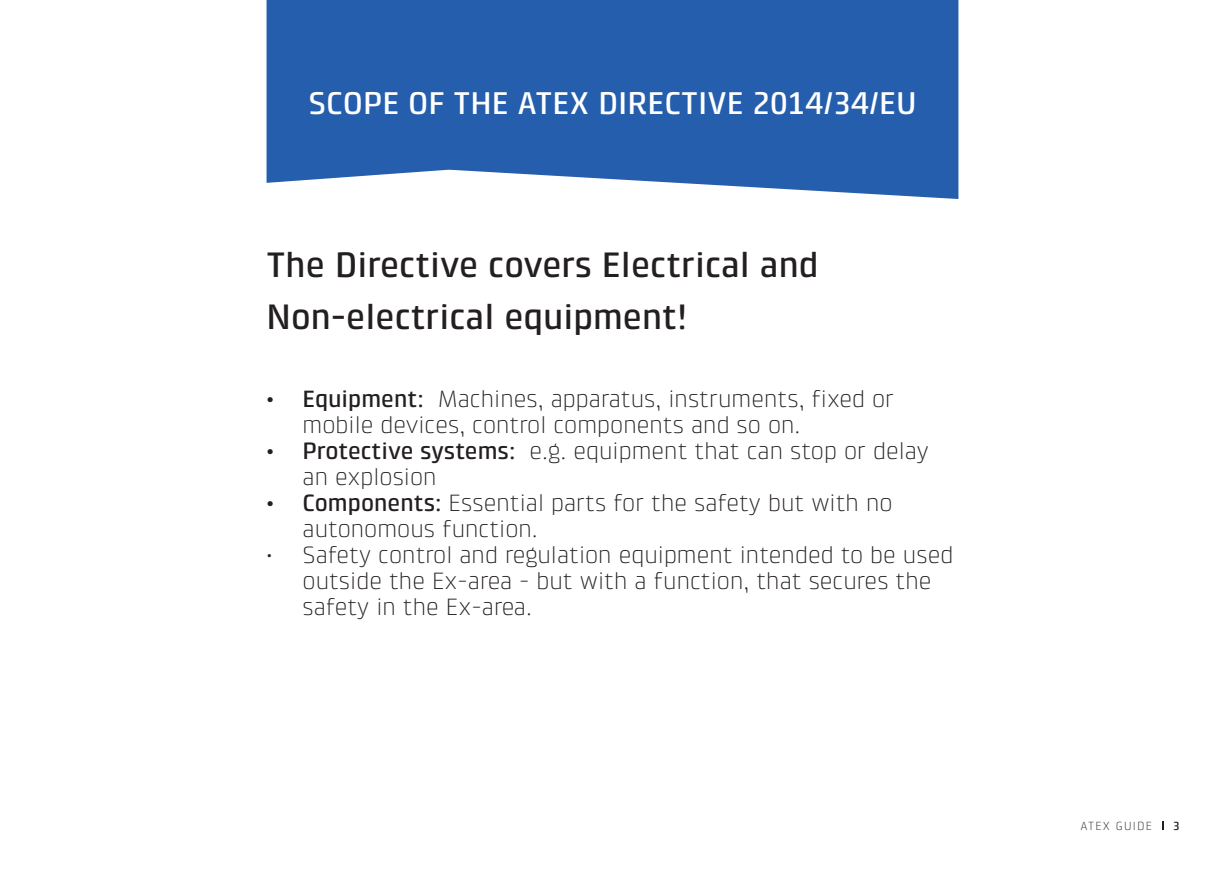
<style>
.page{position:relative;width:1225px;height:876px;background:#fff}
.page>*{position:absolute;margin:0;border:0;box-sizing:border-box;transform-origin:0 0}
.t1{font:500 36px/52px "Klint Pro";color:#231f20}
.t2{font:500 32px "Klint Pro";color:#fff}
.t3{font:300 24px/26px "Klint Pro";color:#231f20}
.t4{font:300 12px "Klint Pro";letter-spacing:.1em;color:#231f20}
.t5{font:500 12px "Klint Pro";color:#231f20}
.s1{font-weight:500}
</style>
<div class="page">
<svg style="left:266px;top:0;width:692px;height:199px;background:#366bb3"></svg>
<h2 class="t2" style="left:308px;top:85px;width:609px">SCOPE OF THE ATEX DIRECTIVE 2014/34/EU</h2>
<h1 class="t1" style="left:266px;top:239px;width:553px">The Directive covers Electrical and<br>Non-electrical equipment!</h1>
<p class="t3" style="left:302px;top:386px;width:593px;text-indent:-36px"><span class="s1">• Equipment:</span> Machines, apparatus, instruments, fixed or mobile devices, control components and so on.</p>
<p class="t3" style="left:302px;top:438px;width:628px;text-indent:-36px"><span class="s1">• Protective systems:</span> e.g. equipment that can stop or delay an explosion</p>
<p class="t3" style="left:302px;top:490px;width:591px;text-indent:-36px"><span class="s1">• Components:</span> Essential parts for the safety but with no autonomous function.</p>
<p class="t3" style="left:302px;top:542px;width:652px;text-indent:-36px">• Safety control and regulation equipment intended to be used outside the Ex-area - but with a function, that secures the safety in the Ex-area.</p>
<p class="t4" style="left:1080px;top:819px;width:73px">ATEX GUIDE</p>
<p class="t5" style="left:1173px;top:819px;width:8px">3</p>
</div>
